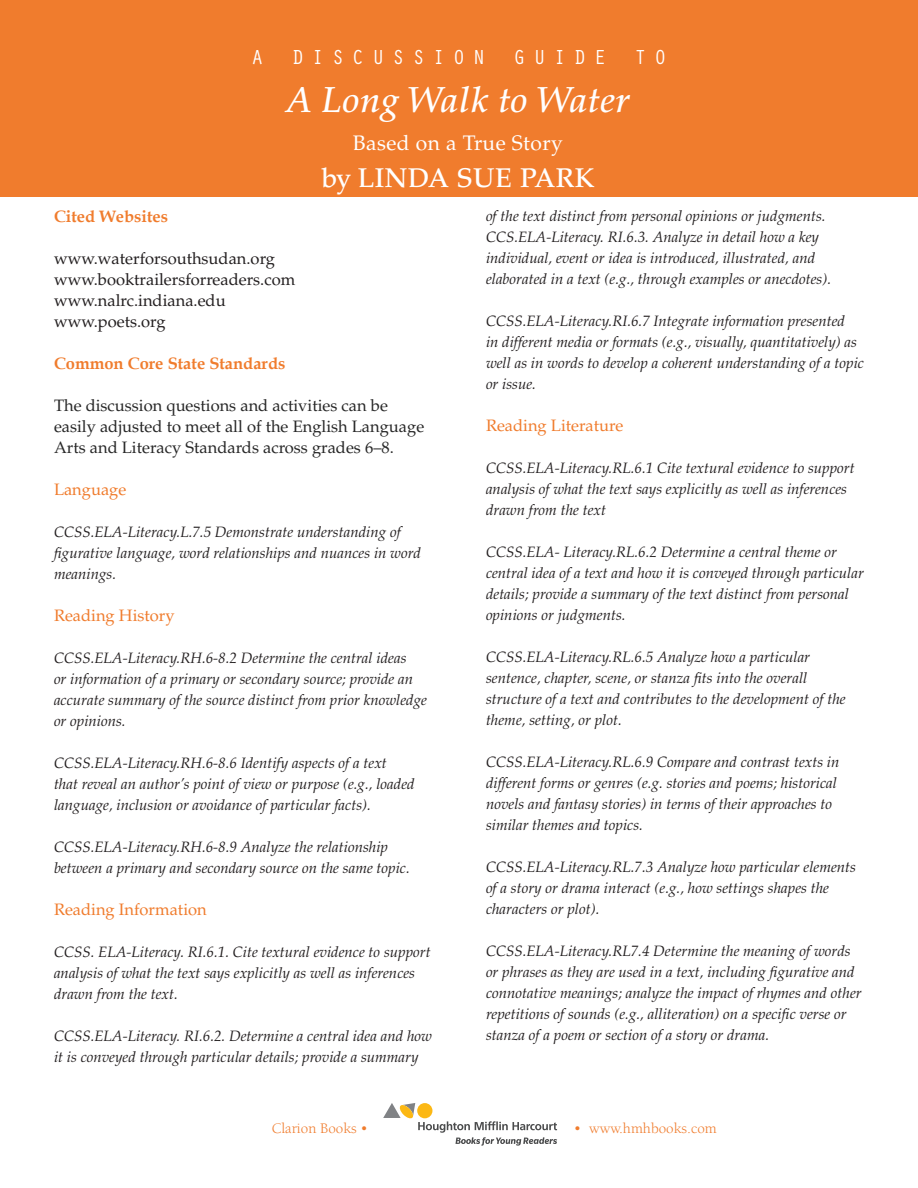
<style>
.page{position:relative;width:918px;height:1188px;background:#fff}
.page>*{position:absolute;margin:0;border:0;box-sizing:border-box;transform-origin:0 0}
.t1{font:italic 500 36px "Palatino LT Std";letter-spacing:.02em;color:#fff}
.t2{font:500 27px "Palatino LT Std";letter-spacing:.02em;color:#fff}
.t3{font:21px "Orator Std";letter-spacing:.36em;color:#fff}
.t4{font:21px "Palatino LT Std";letter-spacing:.02em;color:#fff}
.t5{font:16.5px/21px "Palatino LT Std";color:#272727}
.t6{font:16.5px/21px "Palatino LT Std";color:#231f20}
.t7{font:16.5px "Palatino LT Std";color:#f07c2d}
.t8{font:700 16.5px "Book Antiqua";color:#f07c2d}
.t9{font:italic 15px/21px "Palatino LT Std";color:#231f20}
.t10{font:15px "Berkeley Std";color:#f07c2d}
</style>
<div class="page">
<div style="left:0;top:0;width:918px;height:197px;background:#f07c2d"></div>
<svg style="left:383px;top:1103px;width:174px;height:43px"></svg>
<h3 class="t3" style="left:251px;top:42px;width:14px">A</h3>
<h3 class="t3" style="left:291px;top:42px;width:196px">DISCUSSION</h3>
<h3 class="t3" style="left:513px;top:42px;width:95px">GUIDE</h3>
<h3 class="t3" style="left:634px;top:42px;width:34px">T O</h3>
<h1 class="t1" style="left:287px;top:79px;width:344px">A Long Walk to Water</h1>
<h3 class="t4" style="left:353px;top:130px;width:211px">Based on a True Story</h3>
<h2 class="t2" style="left:322px;top:162px;width:273px">BY LINDA SUE PARK</h2>
<p class="t8" style="left:54px;top:207px;width:116px">Cited Websites</p>
<p class="t6" style="left:54px;top:248px;width:243px">www.waterforsouthsudan.org www.booktrailersforreaders.com www.nalrc.indiana.edu www.poets.org</p>
<p class="t8" style="left:54px;top:354px;width:233px">Common Core State Standards</p>
<p class="t5" style="left:54px;top:395px;width:372px">The discussion questions and activities can be easily adjusted to meet all of the English Language<br>Arts and Literacy Standards across grades 6–8.</p>
<p class="t7" style="left:54px;top:479px;width:74px">Language</p>
<p class="t9" style="left:54px;top:521px;width:369px">CCSS.ELA-Literacy.L.7.5 Demonstrate understanding of figurative language, word relationships and nuances in word meanings.</p>
<p class="t7" style="left:54px;top:605px;width:122px">Reading History</p>
<p class="t9" style="left:54px;top:647px;width:375px">CCSS.ELA-Literacy.RH.6-8.2 Determine the central ideas<br>or information of a primary or secondary source; provide an accurate summary of the source distinct from prior knowledge or opinions.</p>
<p class="t9" style="left:54px;top:752px;width:362px">CCSS.ELA-Literacy.RH.6-8.6 Identify aspects of a text that reveal an author’s point of view or purpose (e.g., loaded language, inclusion or avoidance of particular facts).</p>
<p class="t9" style="left:54px;top:836px;width:357px">CCSS.ELA-Literacy.RH.6-8.9 Analyze the relationship between a primary and secondary source on the same topic.</p>
<p class="t7" style="left:54px;top:899px;width:154px">Reading Information</p>
<p class="t9" style="left:54px;top:941px;width:378px">CCSS. ELA-Literacy. RI.6.1. Cite textural evidence to support analysis of what the text says explicitly as well as inferences drawn from the text.</p>
<p class="t9" style="left:54px;top:1025px;width:380px">CCSS.ELA-Literacy. RI.6.2. Determine a central idea and how it is conveyed through particular details; provide a summary</p>
<p class="t9" style="left:486px;top:205px;width:347px">of the text distinct from personal opinions or judgments.<br>CCS.ELA-Literacy. RI.6.3. Analyze in detail how a key individual, event or idea is introduced, illustrated, and elaborated in a text (e.g., through examples or anecdotes).</p>
<p class="t9" style="left:486px;top:310px;width:380px">CCSS.ELA-Literacy.RI.6.7 Integrate information presented<br>in different media or formats (e.g., visually, quantitatively) as well as in words to develop a coherent understanding of a topic or issue.</p>
<p class="t7" style="left:486px;top:415px;width:139px">Reading Literature</p>
<p class="t9" style="left:486px;top:457px;width:370px">CCSS.ELA-Literacy.RL.6.1 Cite textural evidence to support analysis of what the text says explicitly as well as inferences drawn from the text</p>
<p class="t9" style="left:486px;top:541px;width:379px">CCSS.ELA- Literacy.RL.6.2 Determine a central theme or central idea of a text and how it is conveyed through particular details; provide a summary of the text distinct from personal opinions or judgments.</p>
<p class="t9" style="left:486px;top:646px;width:361px">CCSS.ELA-Literacy.RL.6.5 Analyze how a particular sentence, chapter, scene, or stanza fits into the overall structure of a text and contributes to the development of the theme, setting, or plot.</p>
<p class="t9" style="left:486px;top:751px;width:355px">CCSS.ELA-Literacy.RL.6.9 Compare and contrast texts in different forms or genres (e.g. stories and poems; historical novels and fantasy stories) in terms of their approaches to similar themes and topics.</p>
<p class="t9" style="left:486px;top:856px;width:372px">CCSS.ELA-Literacy.RL.7.3 Analyze how particular elements of a story or drama interact (e.g., how settings shapes the characters or plot).</p>
<p class="t9" style="left:486px;top:940px;width:377px">CCSS.ELA-Literacy.RL7.4 Determine the meaning of words or phrases as they are used in a text, including figurative and connotative meanings; analyze the impact of rhymes and other repetitions of sounds (e.g., alliteration) on a specific verse or stanza of a poem or section of a story or drama.</p>
<p class="t10" style="left:272px;top:1121px;width:98px">Clarion Books •</p>
<p class="t10" style="left:574px;top:1121px;width:144px">• www.hmhbooks.com</p>
</div>
